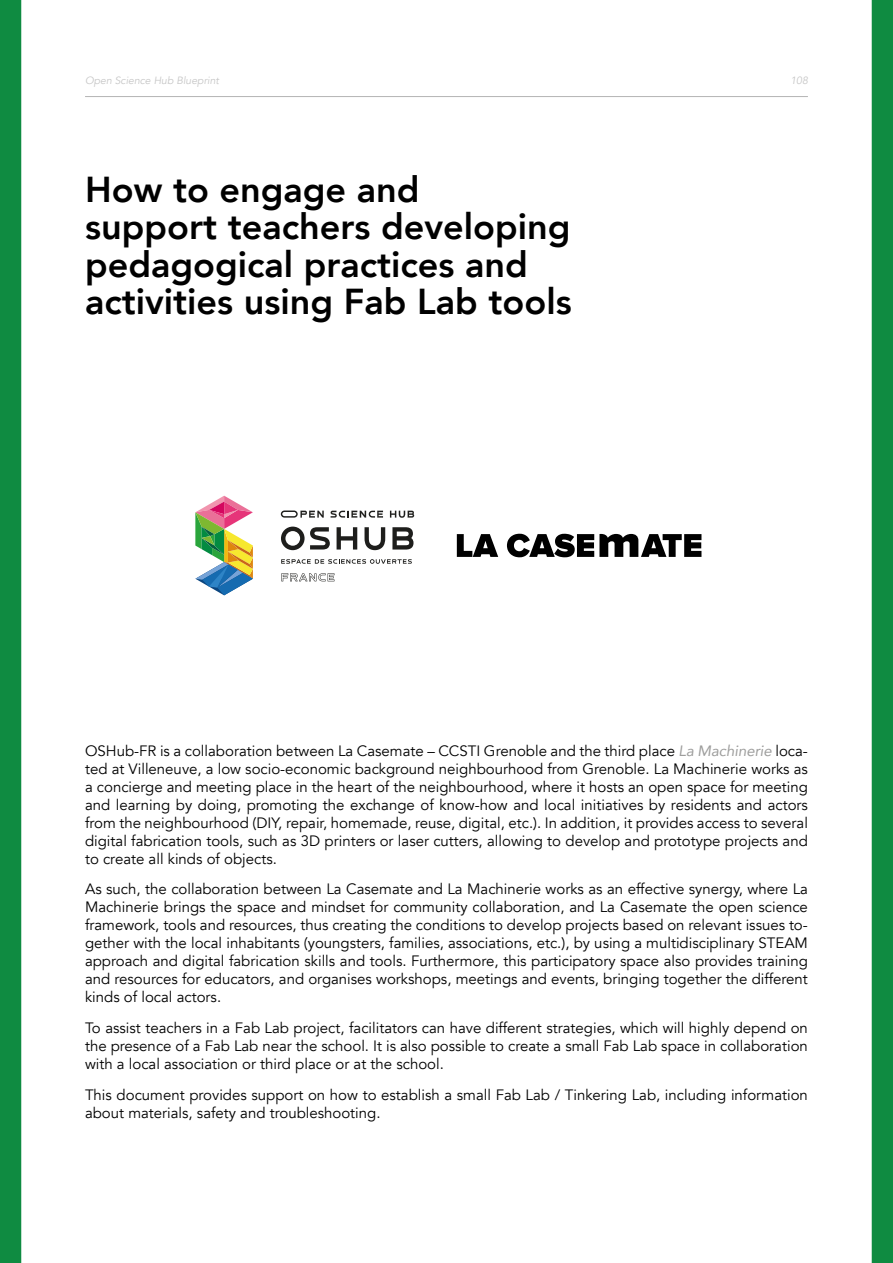
<style>
.page{position:relative;width:893px;height:1263px;background:#fff}
.page>*{position:absolute;margin:0;border:0;box-sizing:border-box;transform-origin:0 0}
.t1{font:800 36px/37.5px "Avenir";color:#000}
.t2{font:15px/18px "Avenir";color:#000;text-align:justify}
.t3{font:italic 10.5px "Avenir";color:#c6c6c6}
.s1{font-style:italic;color:#9d9d9c}
</style>
<div class="page">
<hr style="left:85px;top:96px;width:723px;height:1px;background:#000">
<svg style="left:195px;top:496px;width:58px;height:99px"></svg>
<svg style="left:281px;top:527px;width:49px;height:23px"></svg>
<svg style="left:337px;top:527px;width:20px;height:22px"></svg>
<svg style="left:365px;top:527px;width:20px;height:23px"></svg>
<svg style="left:392px;top:527px;width:21px;height:22px"></svg>
<svg style="left:281px;top:573px;width:53px;height:8px"></svg>
<svg style="left:281px;top:559px;width:131px;height:5px"></svg>
<svg style="left:281px;top:510px;width:43px;height:8px"></svg>
<svg style="left:390px;top:511px;width:24px;height:7px"></svg>
<svg style="left:331px;top:511px;width:52px;height:7px"></svg>
<svg style="left:457px;top:534px;width:41px;height:23px"></svg>
<svg style="left:507px;top:534px;width:194px;height:23px"></svg>
<div style="left:0;top:0;width:21px;height:1263px;background:#0f8b41"></div>
<div style="left:872px;top:0;width:21px;height:1263px;background:#0f8b41"></div>
<p class="t3" style="left:85px;top:74px;width:135px">Open Science Hub Blueprint</p>
<p class="t3" style="left:790px;top:74px;width:19px">108</p>
<h1 class="t1" style="left:85px;top:171px;width:488px">How to engage and<br>support teachers developing pedagogical practices and activities using Fab Lab tools</h1>
<p class="t2" style="left:85px;top:742px;width:724px">OSHub-FR is a collaboration between La Casemate – CCSTI Grenoble and the third place <span class="s1">La Machinerie</span> loca&shy;ted at Villeneuve, a low socio-economic background neighbourhood from Grenoble. La Machinerie works as a concierge and meeting place in the heart of the neighbourhood, where it hosts an open space for meeting and learning by doing, promoting the exchange of know-how and local initiatives by residents and actors from the neighbourhood (DIY, repair, homemade, reuse, digital, etc.). In addition, it provides access to several digital fabrication tools, such as 3D printers or laser cutters, allowing to develop and prototype projects and to create all kinds of objects.</p>
<p class="t2" style="left:85px;top:880px;width:724px">As such, the collaboration between La Casemate and La Machinerie works as an effective synergy, where La Machinerie brings the space and mindset for community collaboration, and La Casemate the open science framework, tools and resources, thus creating the conditions to develop projects based on relevant issues to&shy;gether with the local inhabitants (youngsters, families, associations, etc.), by using a multidisciplinary STEAM approach and digital fabrication skills and tools. Furthermore, this participatory space also provides training and resources for educators, and organises workshops, meetings and events, bringing together the different kinds of local actors.</p>
<p class="t2" style="left:85px;top:1019px;width:724px">To assist teachers in a Fab Lab project, facilitators can have different strategies, which will highly depend on the presence of a Fab Lab near the school. It is also possible to create a small Fab Lab space in collaboration with a local association or third place or at the school.</p>
<p class="t2" style="left:85px;top:1086px;width:724px">This document provides support on how to establish a small Fab Lab / Tinkering Lab, including information about materials, safety and troubleshooting.</p>
</div>
